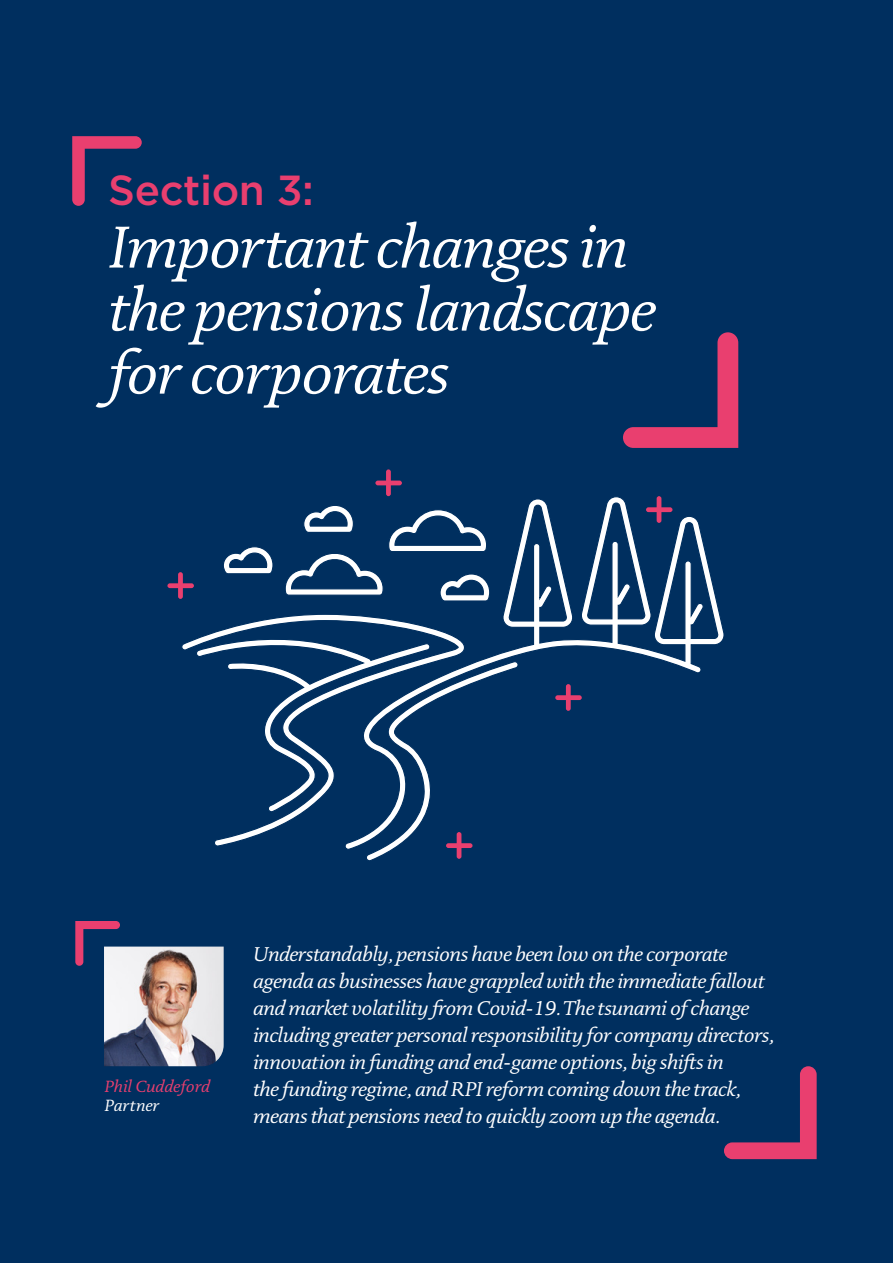
<style>
.page{position:relative;width:893px;height:1263px;background:#002f5f}
.page>*{position:absolute;margin:0;border:0;box-sizing:border-box;transform-origin:0 0}
.t1{font:italic 60px/63px "DTL Documenta TOT";letter-spacing:-.025em;color:#fff}
.t2{font:500 42px "Gotham";letter-spacing:-.01em;color:#e93f6f}
.t3{font:italic 20.25px/27px "DTL Documenta TOT";letter-spacing:-.02em;color:#fff}
.t4{font:italic 16.5px "DTL Documenta TOT";color:#e93f6f}
.t5{font:italic 16.5px "DTL Documenta TOT";color:#fff}
</style>
<div class="page">
<svg style="left:623px;top:332px;width:115px;height:116px"></svg>
<svg style="left:72px;top:136px;width:70px;height:70px"></svg>
<svg style="left:375px;top:469px;width:27px;height:27px"></svg>
<svg style="left:167px;top:572px;width:13px;height:27px"></svg>
<svg style="left:180px;top:496px;width:544px;height:365px"></svg>
<svg style="left:446px;top:832px;width:26px;height:27px"></svg>
<img style="left:104px;top:946px;width:120px;height:120px">
<svg style="left:75px;top:921px;width:45px;height:45px"></svg>
<svg style="left:724px;top:1066px;width:93px;height:93px"></svg>
<h2 class="t2" style="left:108px;top:162px;width:207px">Section 3:</h2>
<h1 class="t1" style="left:108px;top:215px;width:549px">Important changes in the pensions landscape for corporates</h1>
<p class="t4" style="left:105px;top:1076px;width:107px">Phil Cuddeford</p>
<p class="t5" style="left:105px;top:1095px;width:56px">Partner</p>
<p class="t3" style="left:253px;top:941px;width:523px">Understandably, pensions have been low on the corporate agenda as businesses have grappled with the immediate fallout and market volatility from Covid-19. The tsunami of change including greater personal responsibility for company directors, innovation in funding and end-game options, big shifts in<br>the funding regime, and RPI reform coming down the track, means that pensions need to quickly zoom up the agenda.</p>
</div>
